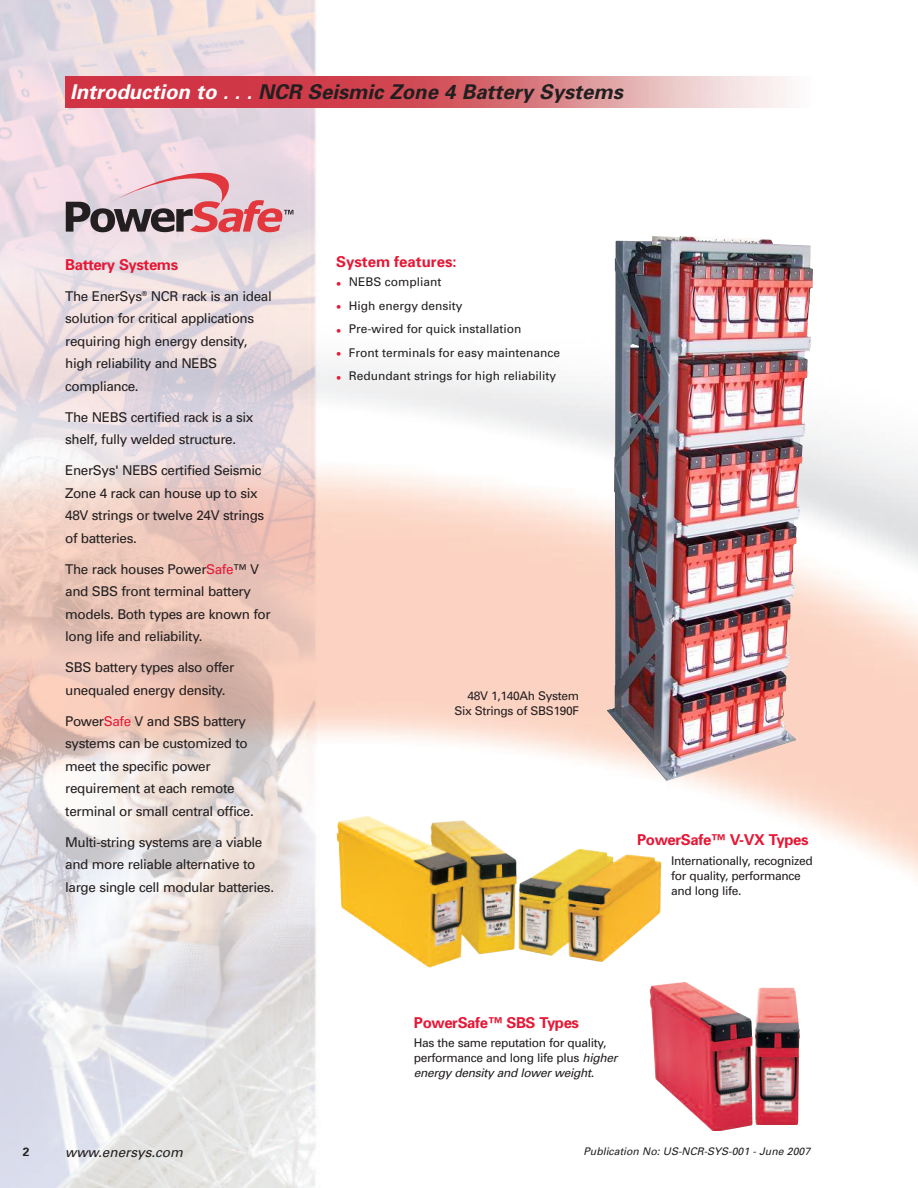
<style>
.page{position:relative;width:918px;height:1188px;background:#fff}
.page>*{position:absolute;margin:0;border:0;box-sizing:border-box;transform-origin:0 0}
.t1{font:italic 700 20.4px "Univers";color:#231f20}
.t2{font:700 15px "Univers";letter-spacing:-.03em;color:#e51836}
.t3{font:700 15px "Univers";color:#e51836}
.t4{font:13.5px/22.5px "Univers";letter-spacing:-.03em;color:#231f20}
.t5{font:italic 13.5px "Univers";color:#231f20}
.t6{font:12px/15px "Univers";letter-spacing:-.03em;color:#231f20}
.t7{font:12px "Univers";color:#231f20}
.t8{font:700 12px "Univers";color:#231f20}
.t9{font:italic 10.5px "Univers";color:#231f20}
.s1{color:#fff}
.s2{color:#e51836}
.s3{font-size:15px;color:#e51836}
.s4{font-style:italic}
</style>
<div class="page">
<img style="left:0;top:0;width:918px;height:1188px">
<img style="left:65px;top:77px;width:746px;height:31px">
<svg style="left:66px;top:173px;width:227px;height:59px;background:#c8a4ac"></svg>
<img style="left:427px;top:884px;width:88px;height:84px">
<img style="left:607px;top:236px;width:206px;height:545px">
<img style="left:650px;top:982px;width:150px;height:149px">
<h1 class="t1" style="left:70px;top:85px;width:554px"><span class="s1">Introduction to . . .</span> NCR Seismic Zone 4 Battery Systems</h1>
<p class="t2" style="left:65px;top:259px;width:114px">Battery Systems</p>
<p class="t4" style="left:65px;top:286px;width:208px">The EnerSys<sup>®</sup> NCR rack is an ideal solution for critical applications requiring high energy density, high reliability and NEBS compliance.</p>
<p class="t4" style="left:65px;top:407px;width:190px">The NEBS certified rack is a six shelf, fully welded structure.</p>
<p class="t4" style="left:65px;top:460px;width:201px">EnerSys' NEBS certified Seismic<br>Zone 4 rack can house up to six<br>48V strings or twelve 24V strings of batteries.</p>
<p class="t4" style="left:65px;top:559px;width:207px">The rack houses Power<span class="s2">Safe</span>™ V and SBS front terminal battery models. Both types are known for long life and reliability.</p>
<p class="t4" style="left:65px;top:657px;width:171px">SBS battery types also offer unequaled energy density.</p>
<p class="t4" style="left:65px;top:711px;width:190px">Power<span class="s2">Safe</span> V and SBS battery systems can be customized to meet the specific power requirement at each remote terminal or small central office.</p>
<p class="t4" style="left:65px;top:832px;width:210px">Multi-string systems are a viable and more reliable alternative to large single cell modular batteries.</p>
<p class="t3" style="left:336px;top:256px;width:122px">System features:</p>
<p class="t7" style="left:336px;top:278px;width:107px"><span class="s3">•</span> NEBS compliant</p>
<p class="t7" style="left:336px;top:301px;width:128px"><span class="s3">•</span> High energy density</p>
<p class="t7" style="left:336px;top:325px;width:187px"><span class="s3">•</span> Pre-wired for quick installation</p>
<p class="t7" style="left:336px;top:348px;width:226px"><span class="s3">•</span> Front terminals for easy maintenance</p>
<p class="t7" style="left:336px;top:372px;width:222px"><span class="s3">•</span> Redundant strings for high reliability</p>
<p class="t6" style="left:454px;top:689px;width:126px;text-align:right">48V 1,140Ah System<br>Six Strings of SBS190F</p>
<p class="t2" style="left:637px;top:835px;width:173px">PowerSafe™ V-VX Types</p>
<p class="t6" style="left:671px;top:854px;width:143px">Internationally, recognized for quality, performance and long life.</p>
<p class="t8" style="left:23px;top:1147px;width:8px">2</p>
<p class="t2" style="left:414px;top:1017px;width:167px">PowerSafe™ SBS Types</p>
<p class="t6" style="left:414px;top:1036px;width:205px">Has the same reputation for quality, performance and long life plus <span class="s4">higher energy density and lower weight.</span></p>
<p class="t5" style="left:65px;top:1147px;width:119px">www.enersys.com</p>
<p class="t9" style="left:584px;top:1147px;width:228px">Publication No: US-NCR-SYS-001 - June 2007</p>
</div>
